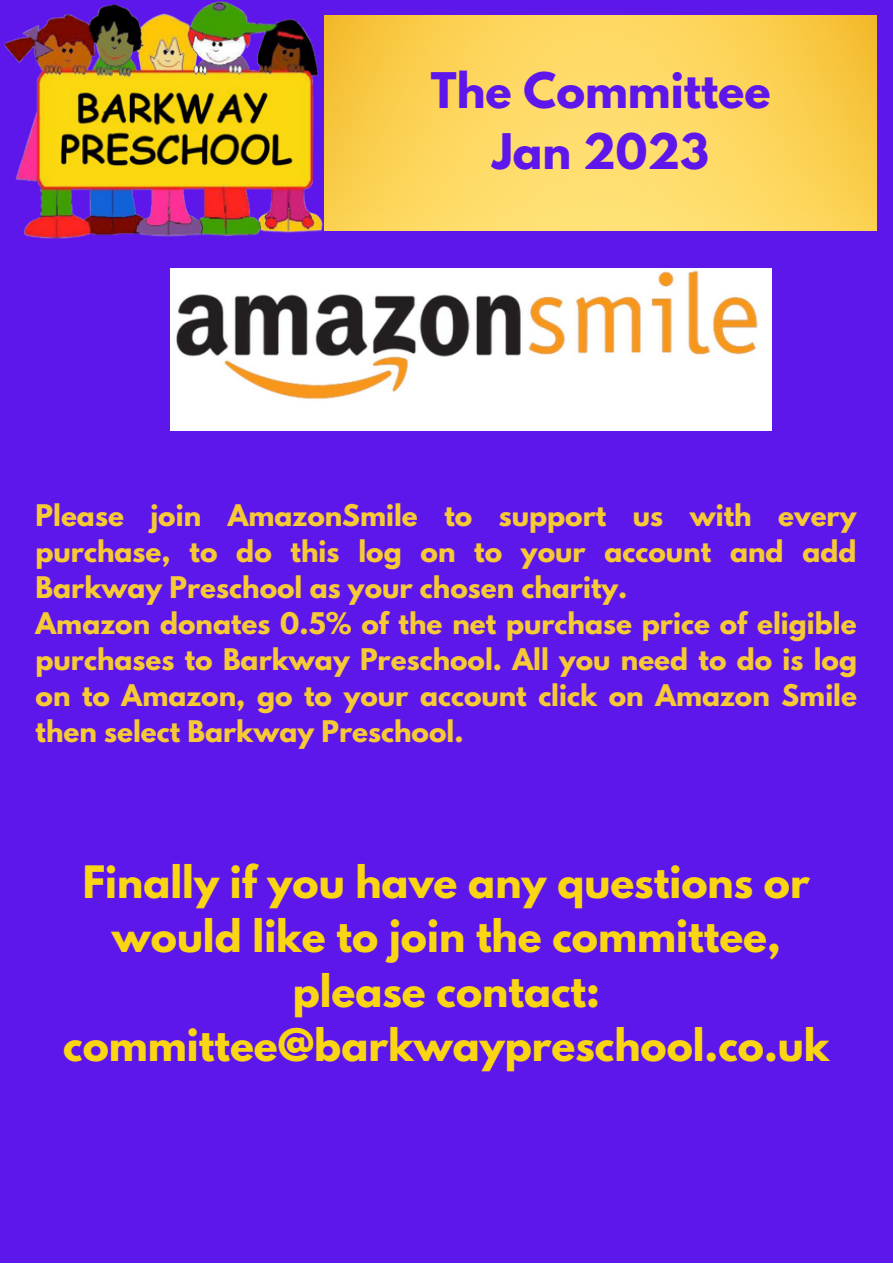
<style>
.page{position:relative;width:893px;height:1264px;background:#fff}
.page>*{position:absolute;margin:0;border:0;box-sizing:border-box;transform-origin:0 0}
.t1{font:700 43.5px/60.8px "League Spartan";color:#5e17eb;text-align:center}
.t2{font:700 39.6px/54.4px "League Spartan";color:#f9d513;text-align:center}
.t3{font:700 26.4px/36px "League Spartan";color:#f6c935}
</style>
<div class="page">
<div style="left:0;top:0;width:892px;height:1262px;background:#5e17eb"></div>
<img style="left:4px;top:1px;width:323px;height:268px">
<img style="left:324px;top:15px;width:552px;height:215px">
<img style="left:170px;top:269px;width:601px;height:162px">
<h1 class="t1" style="left:431px;top:65px;width:341px">The Committee<br>Jan 2023</h1>
<p class="t3" style="left:36px;top:501px;width:823px">Please join AmazonSmile to support us with every purchase, to do this log on to your account and add Barkway Preschool as your chosen charity.<br>Amazon donates 0.5% of the net purchase price of eligible purchases to Barkway Preschool. All you need to do is log on to Amazon, go to your account click on Amazon Smile then select Barkway Preschool.</p>
<h2 class="t2" style="left:63px;top:859px;width:767px">Finally if you have any questions or would like to join the committee, please contact: committee@barkwaypreschool.co.uk</h2>
</div>
